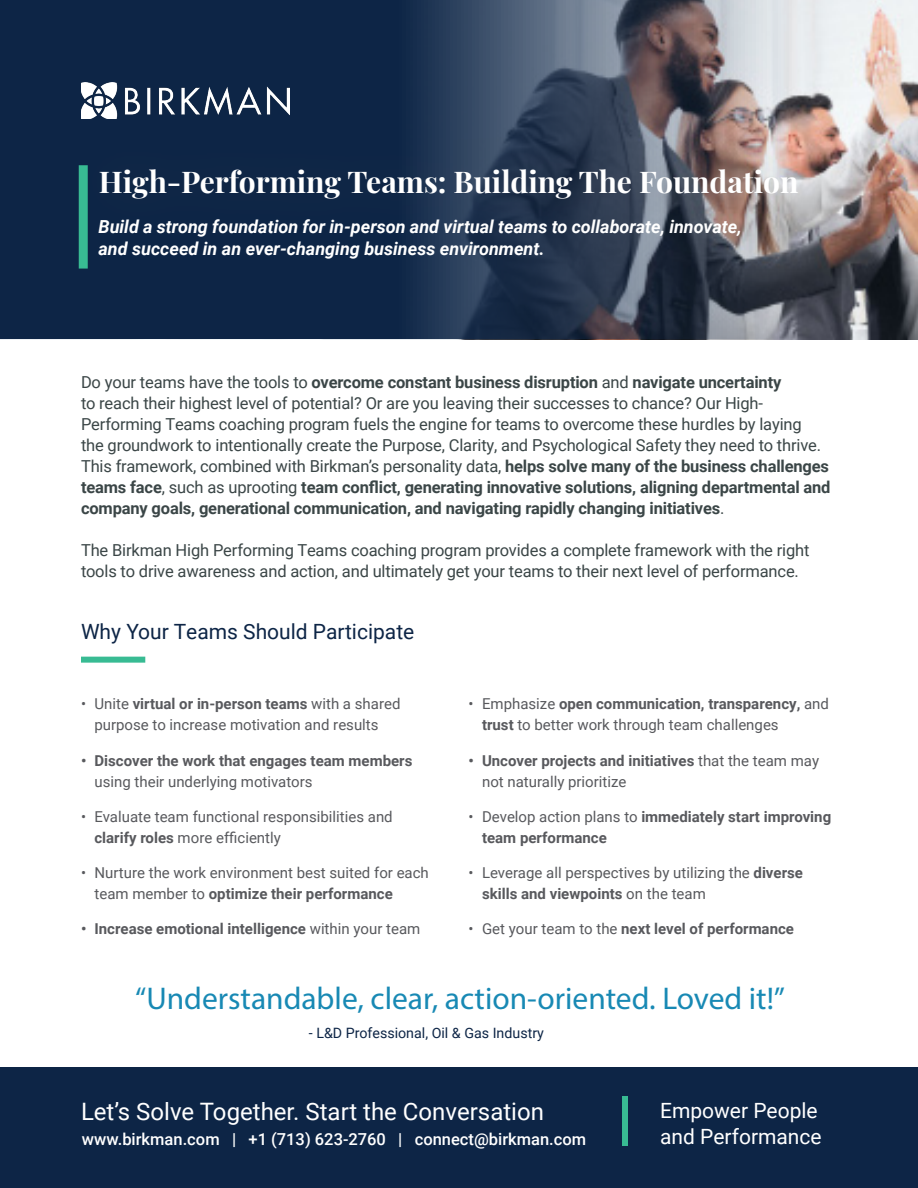
<style>
.page{position:relative;width:918px;height:1188px;background:#fff}
.page>*{position:absolute;margin:0;border:0;box-sizing:border-box;transform-origin:0 0}
.t1{font:31.5px "Myriad Pro";color:#1889b4}
.t2{font:700 30px "Playfair Display";color:#fff}
.Body_Paragraphs{font:24px "Roboto";color:#fff}
.t3{font:21px "Roboto";color:#0d2546}
.Body_Paragraphs-2{font:21px/25.5px "Roboto";color:#fff}
.t4{font:italic 700 18px/21.6px "Roboto";color:#fff}
.t5{font:16.5px/21px "Roboto";letter-spacing:-.01em;color:#3b4647}
.Body_Paragraphs-3{font:500 16.5px "Roboto";color:#fff}
.t6{font:15px/21px "Roboto";color:#58595d}
.t7{font:700 15px/21px "Roboto";color:#58595d}
.t8{font:14.25px "Roboto";color:#0d2546}
.s1{font-weight:700}
.s2{font-weight:400}
</style>
<div class="page">
<div style="left:0;top:1067px;width:918px;height:121px;background:#0d2546"></div>
<div style="left:622px;top:1096px;width:6px;height:50px;background:#38bb93"></div>
<img style="left:879px;top:0;width:39px;height:339px">
<svg style="left:0;top:0;width:879px;height:339px;background:#3a485f"></svg>
<div style="left:58px;top:126px;width:781px;height:114px;background:#58595d;opacity:.25"></div>
<div style="left:79px;top:165px;width:9px;height:104px;background:#38bb93"></div>
<img style="left:81px;top:82px;width:208px;height:37px">
<div style="left:81px;top:657px;width:64px;height:6px;background:#38bb93"></div>
<p class="t2" style="left:99px;top:158px;width:701px">High-Performing Teams: Building The Foundation</p>
<p class="t4" style="left:99px;top:215px;width:645px">Build a strong foundation for in-person and virtual teams to collaborate, innovate, and succeed in an ever-changing business environment.</p>
<p class="t5" style="left:81px;top:371px;width:751px">Do your teams have the tools to <span class="s1">overcome constant business disruption</span> and <span class="s1">navigate uncertainty<br></span>to reach their highest level of potential? Or are you leaving their successes to chance? Our High-Performing Teams coaching program fuels the engine for teams to overcome these hurdles by laying<br>the groundwork to intentionally create the Purpose, Clarity, and Psychological Safety they need to thrive.<br>This framework, combined with Birkman’s personality data, <span class="s1">helps solve many of the business challenges teams face</span>, such as uprooting <span class="s1">team conflict, generating innovative solutions, aligning departmental and company goals, generational communication, and navigating rapidly changing initiatives</span>.</p>
<p class="t5" style="left:81px;top:539px;width:730px">The Birkman High Performing Teams coaching program provides a complete framework with the right tools to drive awareness and action, and ultimately get your teams to their next level of performance.</p>
<p class="t3" style="left:81px;top:617px;width:335px">Why Your Teams Should Participate</p>
<p class="t6" style="left:81px;top:693px;width:321px;text-align:center">• Unite <span class="s1">virtual or in-person teams</span> with a shared purpose to increase motivation and results</p>
<p class="t7" style="left:94px;top:749px;width:319px;text-indent:-14px">• Discover the work that engages team members <span class="s2">using their underlying motivators</span></p>
<p class="t6" style="left:94px;top:805px;width:300px;text-indent:-14px">• Evaluate team functional responsibilities and <span class="s1">clarify roles</span> more efficiently</p>
<p class="t6" style="left:94px;top:861px;width:336px;text-indent:-14px">• Nurture the work environment best suited for each team member to <span class="s1">optimize their performance</span></p>
<p class="t7" style="left:81px;top:917px;width:341px">• Increase emotional intelligence <span class="s2">within your team</span></p>
<p class="t6" style="left:482px;top:693px;width:348px;text-indent:-14px">• Emphasize <span class="s1">open communication, transparency,</span> and <span class="s1">trust</span> to better work through team challenges</p>
<p class="t6" style="left:482px;top:749px;width:339px;text-indent:-14px"><span class="s1">• Uncover projects and initiatives</span> that the team may not naturally prioritize</p>
<p class="t7" style="left:482px;top:805px;width:351px;text-indent:-14px"><span class="s2">• Develop action plans to</span> immediately start improving team performance</p>
<p class="t6" style="left:482px;top:861px;width:322px;text-indent:-14px">• Leverage all perspectives by utilizing the <span class="s1">diverse skills and viewpoints</span> on the team</p>
<p class="t7" style="left:469px;top:917px;width:327px"><span class="s2">• Get your team to the</span> next level of performance</p>
<p class="t1" style="left:135px;top:979px;width:651px">“Understandable, clear, action-oriented. Loved it!”</p>
<p class="t8" style="left:309px;top:1023px;width:237px">- L&amp;D Professional, Oil &amp; Gas Industry</p>
<p class="Body_Paragraphs" style="left:81px;top:1094px;width:464px">Let’s Solve Together. Start the Conversation</p>
<p class="Body_Paragraphs-3" style="left:82px;top:1127px;width:506px">www.birkman.com | +1 (713) 623-2760 | connect@birkman.com</p>
<p class="Body_Paragraphs-2" style="left:660px;top:1097px;width:163px">Empower People and Performance</p>
</div>
